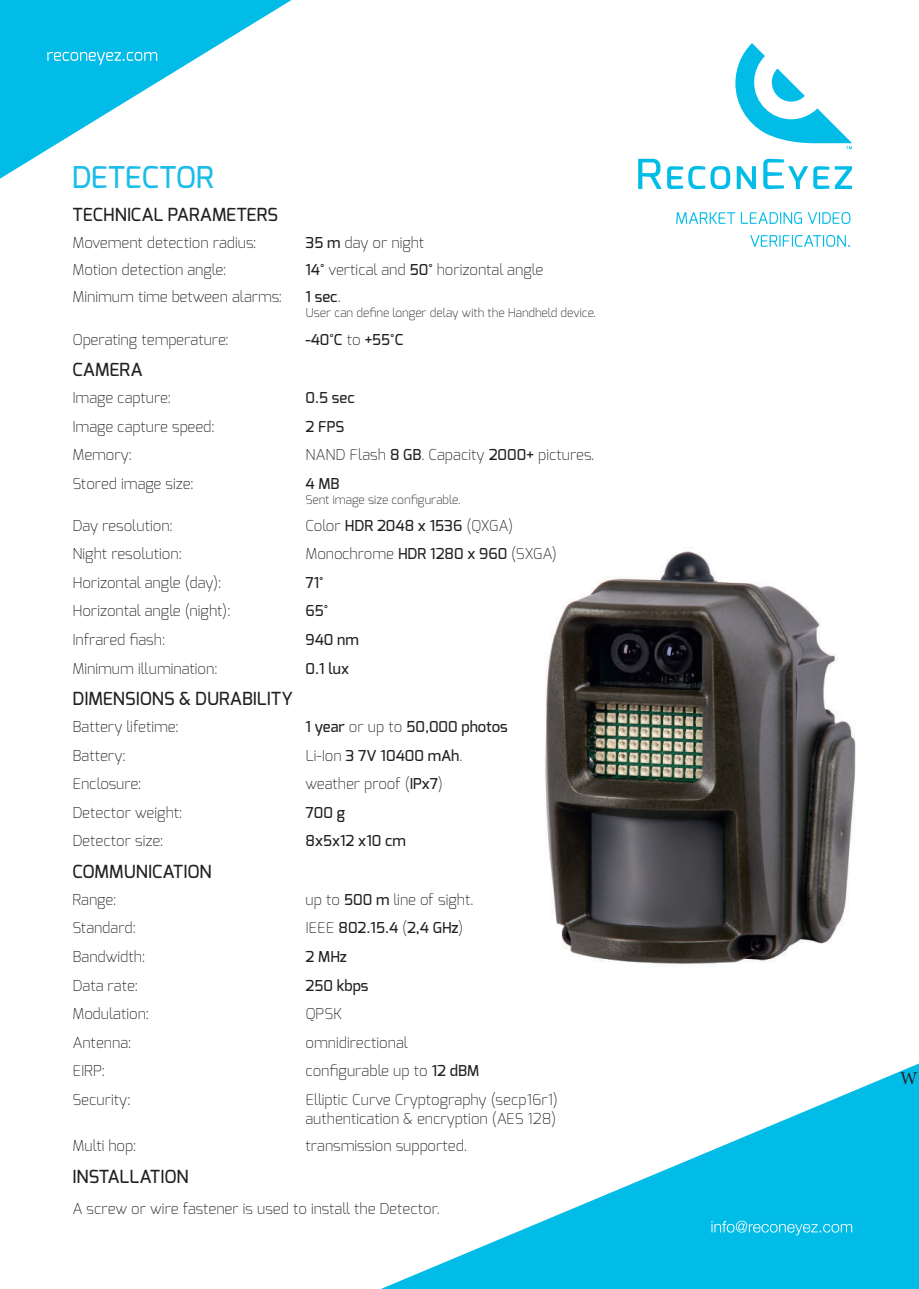
<style>
.page{position:relative;width:919px;height:1289px;background:#fff}
.page>*{position:absolute;margin:0;border:0;box-sizing:border-box;transform-origin:0 0}
.t1{font:500 30px "Exo";color:#1abde9}
.t2{font:500 18px "Exo";color:#231f20}
.t3{font:18px "Minion Pro";color:#231f20}
.t4{font:200 15px/19.5px "Exo";color:#231f20}
.t5{font:500 15px "Exo";color:#231f20}
.t6{font:200 12px "Exo";color:#231f20}
.s1{font-weight:500}
.s2{font-weight:200}
</style>
<div class="page">
<svg style="left:0;top:0;width:291px;height:179px"></svg>
<svg style="left:47px;top:52px;width:110px;height:13px"></svg>
<svg style="left:383px;top:1064px;width:535px;height:224px"></svg>
<img style="left:545px;top:551px;width:311px;height:416px">
<svg style="left:711px;top:1220px;width:141px;height:15px;background:#2ec7eb"></svg>
<svg style="left:750px;top:235px;width:99px;height:12px"></svg>
<svg style="left:676px;top:212px;width:174px;height:12px"></svg>
<svg style="left:638px;top:159px;width:23px;height:30px"></svg>
<svg style="left:667px;top:166px;width:63px;height:23px"></svg>
<svg style="left:736px;top:166px;width:19px;height:23px"></svg>
<svg style="left:763px;top:159px;width:88px;height:30px"></svg>
<svg style="left:735px;top:43px;width:117px;height:106px"></svg>
<h1 class="t1" style="left:72px;top:158px;width:144px">DETECTOR</h1>
<p class="t2" style="left:73px;top:203px;width:207px">TECHNICAL PARAMETERS</p>
<p class="t4" style="left:73px;top:233px;width:185px">Movement detection radius:</p>
<p class="t4" style="left:305px;top:233px;width:120px"><span class="s1">35 m</span> day or night</p>
<p class="t4" style="left:73px;top:260px;width:155px">Motion detection angle:</p>
<p class="t4" style="left:305px;top:260px;width:239px"><span class="s1">14°</span> vertical and <span class="s1">50°</span> horizontal angle</p>
<p class="t4" style="left:73px;top:287px;width:211px">Minimum time between alarms:</p>
<p class="t5" style="left:305px;top:287px;width:37px">1 sec<span class="s2">.</span></p>
<p class="t6" style="left:305px;top:305px;width:292px">User can define longer delay with the Handheld device.</p>
<p class="t4" style="left:73px;top:329px;width:158px">Operating temperature:</p>
<p class="t5" style="left:305px;top:329px;width:99px">-40°C <span class="s2">to</span> +55°C</p>
<p class="t2" style="left:73px;top:358px;width:71px">CAMERA</p>
<p class="t4" style="left:73px;top:388px;width:100px">Image capture:</p>
<p class="t5" style="left:305px;top:388px;width:51px">0.5 sec</p>
<p class="t4" style="left:73px;top:416px;width:144px">Image capture speed:</p>
<p class="t5" style="left:305px;top:416px;width:40px">2 FPS</p>
<p class="t4" style="left:73px;top:445px;width:61px">Memory:</p>
<p class="t4" style="left:305px;top:445px;width:290px">NAND Flash <span class="s1">8 GB</span>. Capacity <span class="s1">2000+</span> pictures.</p>
<p class="t4" style="left:73px;top:473px;width:122px">Stored image size:</p>
<p class="t5" style="left:305px;top:473px;width:36px">4 MB</p>
<p class="t6" style="left:305px;top:492px;width:156px">Sent image size configurable.</p>
<p class="t4" style="left:73px;top:515px;width:102px">Day resolution:</p>
<p class="t5" style="left:305px;top:516px;width:209px"><span class="s2">Color</span> HDR 2048 x 1536 <span class="s2">(QXGA)</span></p>
<p class="t4" style="left:73px;top:544px;width:111px">Night resolution:</p>
<p class="t4" style="left:305px;top:544px;width:253px">Monochrome <span class="s1">HDR 1280 x 960</span> (SXGA)</p>
<p class="t4" style="left:73px;top:572px;width:150px">Horizontal angle (day):</p>
<p class="t5" style="left:305px;top:573px;width:20px">71°</p>
<p class="t4" style="left:73px;top:601px;width:159px">Horizontal angle (night):</p>
<p class="t5" style="left:305px;top:601px;width:24px">65°</p>
<p class="t4" style="left:73px;top:629px;width:94px">Infrared fiash:</p>
<p class="t5" style="left:305px;top:630px;width:55px">940 nm</p>
<p class="t4" style="left:73px;top:658px;width:146px">Minimum illumination:</p>
<p class="t5" style="left:305px;top:658px;width:45px">0.1 lux</p>
<p class="t2" style="left:73px;top:687px;width:222px">DIMENSIONS &amp; DURABILITY</p>
<p class="t4" style="left:73px;top:717px;width:107px">Battery lifetime:</p>
<p class="t5" style="left:305px;top:717px;width:203px">1 year <span class="s2">or up to</span> 50,000 photos</p>
<p class="t4" style="left:73px;top:745px;width:54px">Battery:</p>
<p class="t5" style="left:305px;top:745px;width:158px"><span class="s2">Li-Ion</span> 3 7V 10400 mAh<span class="s2">.</span></p>
<p class="t4" style="left:73px;top:774px;width:70px">Enclosure:</p>
<p class="t4" style="left:305px;top:774px;width:139px">weather proof (<span class="s1">IPx7</span>)</p>
<p class="t4" style="left:73px;top:802px;width:111px">Detector weight:</p>
<p class="t5" style="left:305px;top:802px;width:41px">700 g</p>
<p class="t4" style="left:73px;top:831px;width:92px">Detector size:</p>
<p class="t5" style="left:305px;top:831px;width:102px">8x5x12 x10 cm</p>
<p class="t2" style="left:73px;top:859px;width:141px">COMMUNICATION</p>
<p class="t4" style="left:73px;top:889px;width:45px">Range:</p>
<p class="t4" style="left:305px;top:889px;width:169px">up to <span class="s1">500 m</span> line of sight.</p>
<p class="t4" style="left:73px;top:918px;width:65px">Standard:</p>
<p class="t5" style="left:305px;top:918px;width:159px"><span class="s2">IEEE</span> 802.15.4 <span class="s2">(</span>2,4 GHz<span class="s2">)</span></p>
<p class="t4" style="left:73px;top:946px;width:74px">Bandwidth:</p>
<p class="t5" style="left:305px;top:947px;width:43px">2 MHz</p>
<p class="t4" style="left:73px;top:975px;width:67px">Data rate:</p>
<p class="t5" style="left:305px;top:975px;width:64px">250 kbps</p>
<p class="t4" style="left:73px;top:1003px;width:78px">Modulation:</p>
<p class="t4" style="left:305px;top:1003px;width:38px">QPSK</p>
<p class="t4" style="left:73px;top:1032px;width:60px">Antenna:</p>
<p class="t4" style="left:305px;top:1032px;width:104px">omnidirectional</p>
<p class="t4" style="left:73px;top:1060px;width:34px">EIRP:</p>
<p class="t4" style="left:305px;top:1060px;width:175px">configurable up to <span class="s1">12 dBM</span></p>
<p class="t4" style="left:73px;top:1089px;width:59px">Security:</p>
<p class="t4" style="left:305px;top:1089px;width:254px">Elliptic Curve Cryptography (secp16r1) authentication &amp; encryption (AES 128)</p>
<p class="t4" style="left:73px;top:1136px;width:65px">Multi hop:</p>
<p class="t4" style="left:305px;top:1136px;width:163px">transmission supported.</p>
<p class="t2" style="left:73px;top:1164px;width:118px">INSTALLATION</p>
<p class="t4" style="left:73px;top:1198px;width:368px">A screw or wire fastener is used to install the Detector.</p>
<p class="t3" style="left:900px;top:1066px;width:19px">W</p>
</div>
